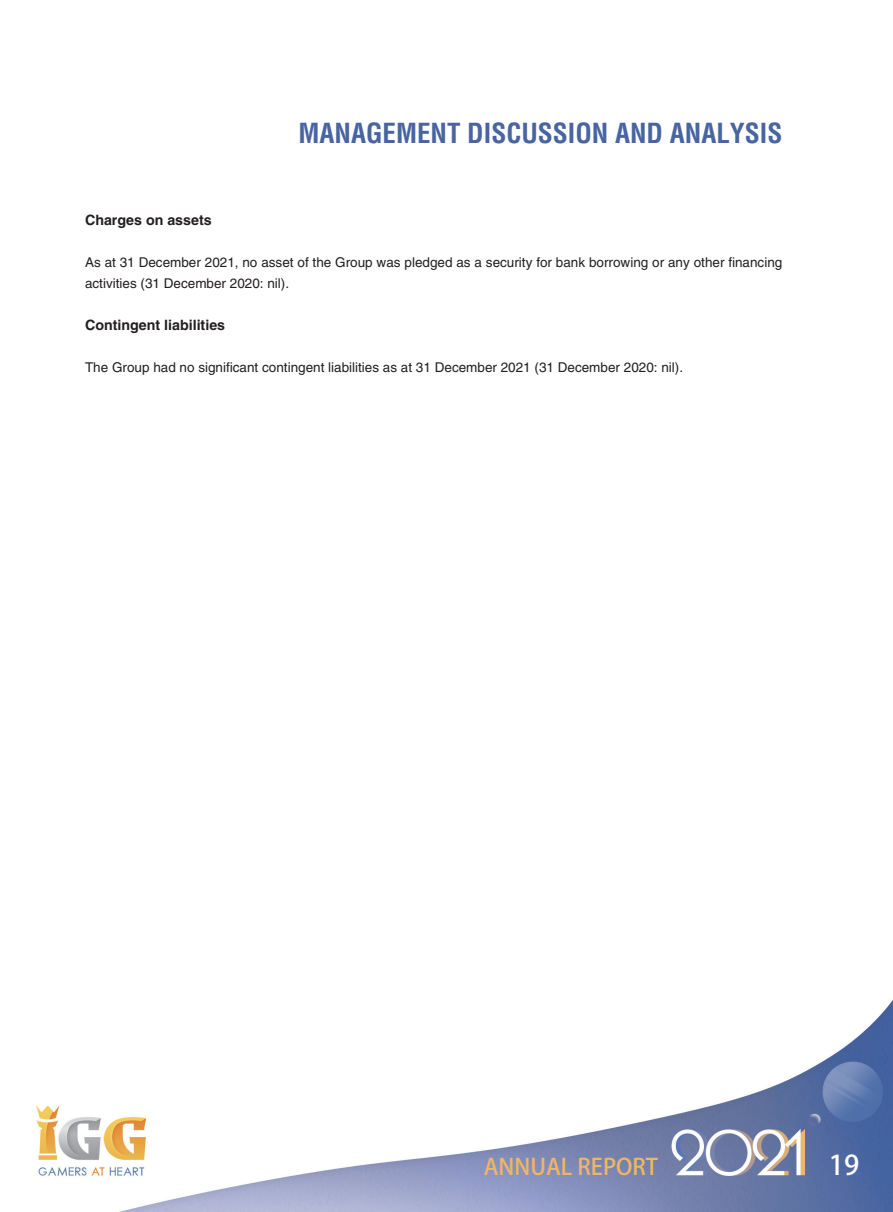
<style>
.page{position:relative;width:893px;height:1212px;background:#fff}
.page>*{position:absolute;margin:0;border:0;box-sizing:border-box;transform-origin:0 0}
.t1{font:700 condensed 27px "Helvetica LT Std";color:#4864a1}
.t2{font:27px "Adobe Fan Heiti Std Bold E Ten B5 H";color:#fff}
.t3{font:22.5px "Adobe Fan Heiti Std Bold E Ten B5 H";color:#f0b664}
.t4{font:700 14.25px "Helvetica LT Std";color:#231f20}
.t5{font:13.5px/21px "Helvetica LT Std";color:#231f20}
</style>
<div class="page">
<img style="left:36px;top:1000px;width:857px;height:212px">
<h1 class="t1" style="left:299px;top:118px;width:485px">MANAGEMENT DISCUSSION AND ANALYSIS</h1>
<p class="t4" style="left:85px;top:215px;width:128px">Charges on assets</p>
<p class="t5" style="left:85px;top:253px;width:699px">As at 31 December 2021, no asset of the Group was pledged as a security for bank borrowing or any other financing activities (31 December 2020: nil).</p>
<p class="t4" style="left:85px;top:320px;width:142px">Contingent liabilities</p>
<p class="t5" style="left:85px;top:358px;width:600px">The Group had no significant contingent liabilities as at 31 December 2021 (31 December 2020: nil).</p>
<h2 class="t3" style="left:484px;top:1158px;width:176px">ANNUAL REPORT</h2>
<h1 class="t2" style="left:829px;top:1155px;width:32px">19</h1>
</div>
